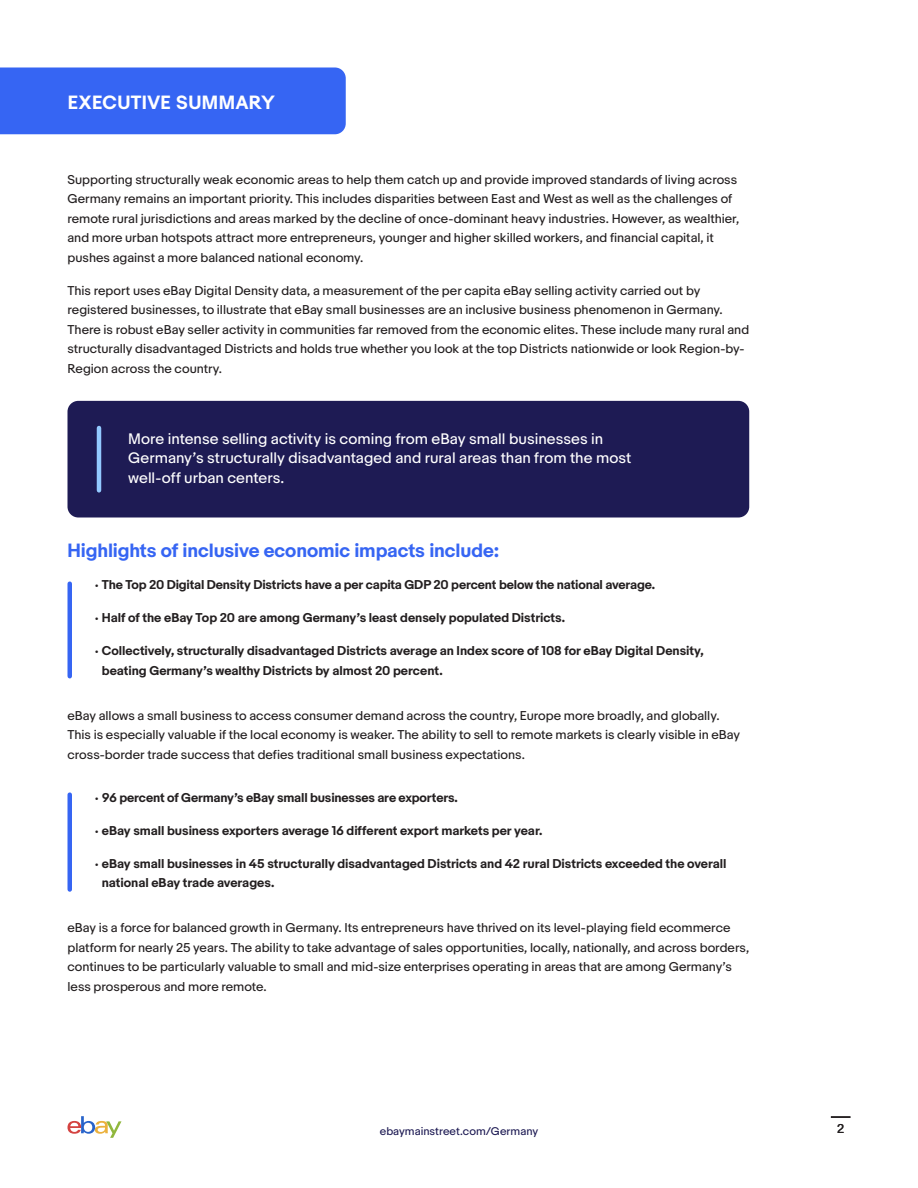
<style>
.page{position:relative;width:918px;height:1188px;background:#fff}
.page>*{position:absolute;margin:0;border:0;box-sizing:border-box;transform-origin:0 0}
.t1{font:700 18px "Market Sans";letter-spacing:-.01em;color:#3665f3}
.Eyebrow{font:700 18px "Market Sans";letter-spacing:.015em;color:#fff}
.Callout{font:14.25px/19.5px "Market Sans";letter-spacing:.005em;color:#fff}
.Body{font:12px/19.5px "Market Sans";color:#231f20}
.Body-2{font:700 12px/19.5px "Market Sans";letter-spacing:-.005em;color:#231f20}
.t2{font:10.5px "Market Sans";letter-spacing:.005em;color:#1e1b54}
.s1{font-weight:400}
</style>
<div class="page">
<svg style="left:68px;top:1116px;width:54px;height:22px"></svg>
<svg style="left:831px;top:1116px;width:19px;height:2px"></svg>
<div style="left:0;top:68px;width:346px;height:66px;background:#3665f3"></div>
<hr style="left:68px;top:584px;width:4px;height:92px;background:#3665f3">
<hr style="left:68px;top:795px;width:4px;height:95px;background:#3665f3">
<div style="left:68px;top:401px;width:681px;height:117px;background:#1e1b54;border-radius:11px"></div>
<hr style="left:97px;top:428px;width:4px;height:62px;background:#93c9ff">
<p class="Eyebrow" style="left:68px;top:92px;width:209px">EXECUTIVE SUMMARY</p>
<p class="Body" style="left:68px;top:170px;width:673px">Supporting structurally weak economic areas to help them catch up and provide improved standards of living across Germany remains an important priority. This includes disparities between East and West as well as the challenges of remote rural jurisdictions and areas marked by the decline of once-dominant heavy industries. However, as wealthier, and more urban hotspots attract more entrepreneurs, younger and higher skilled workers, and financial capital, it pushes against a more balanced national economy.</p>
<p class="Body" style="left:68px;top:281px;width:683px">This report uses eBay Digital Density data, a measurement of the per capita eBay selling activity carried out by registered businesses, to illustrate that eBay small businesses are an inclusive business phenomenon in Germany.<br>There is robust eBay seller activity in communities far removed from the economic elites. These include many rural and structurally disadvantaged Districts and holds true whether you look at the top Districts nationwide or look Region-by-Region across the country.</p>
<p class="Callout" style="left:128px;top:429px;width:505px">More intense selling activity is coming from eBay small businesses in<br>Germany’s structurally disadvantaged and rural areas than from the most well-off urban centers.</p>
<h2 class="t1" style="left:68px;top:540px;width:434px">Highlights of inclusive economic impacts include:</h2>
<p class="Body-2" style="left:94px;top:576px;width:562px"><span class="s1">•</span> The Top 20 Digital Density Districts have a per capita GDP 20 percent below the national average.</p>
<p class="Body-2" style="left:94px;top:609px;width:472px"><span class="s1">•</span> Half of the eBay Top 20 are among Germany’s least densely populated Districts.</p>
<p class="Body-2" style="left:102px;top:642px;width:603px;text-indent:-7px"><span class="s1">•</span> Collectively, structurally disadvantaged Districts average an Index score of 108 for eBay Digital Density, beating Germany’s wealthy Districts by almost 20 percent.</p>
<p class="Body" style="left:68px;top:706px;width:674px">eBay allows a small business to access consumer demand across the country, Europe more broadly, and globally.<br>This is especially valuable if the local economy is weaker. The ability to sell to remote markets is clearly visible in eBay cross-border trade success that defies traditional small business expectations.</p>
<p class="Body-2" style="left:94px;top:788px;width:365px"><span class="s1">•</span> 96 percent of Germany’s eBay small businesses are exporters.</p>
<p class="Body-2" style="left:94px;top:821px;width:449px"><span class="s1">•</span> eBay small business exporters average 16 different export markets per year.</p>
<p class="Body-2" style="left:102px;top:854px;width:626px;text-indent:-7px"><span class="s1">•</span> eBay small businesses in 45 structurally disadvantaged Districts and 42 rural Districts exceeded the overall national eBay trade averages.</p>
<p class="Body" style="left:68px;top:918px;width:683px">eBay is a force for balanced growth in Germany. Its entrepreneurs have thrived on its level-playing field ecommerce platform for nearly 25 years. The ability to take advantage of sales opportunities, locally, nationally, and across borders, continues to be particularly valuable to small and mid-size enterprises operating in areas that are among Germany’s less prosperous and more remote.</p>
<p class="t2" style="left:380px;top:1125px;width:160px">ebaymainstreet.com/Germany</p>
<p class="Body" style="left:837px;top:1120px;width:9px">2</p>
</div>
